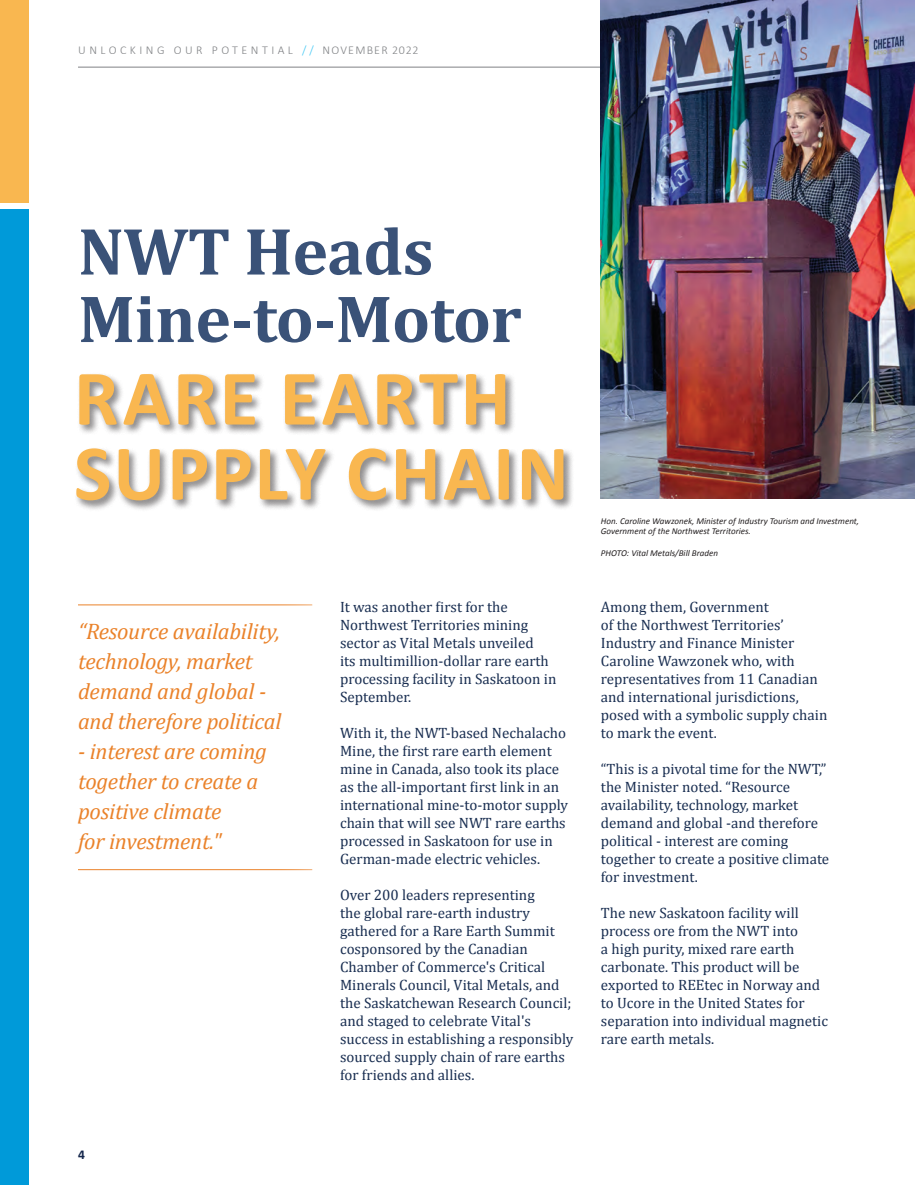
<style>
.page{position:relative;width:915px;height:1185px;background:#fff}
.page>*{position:absolute;margin:0;border:0;box-sizing:border-box;transform-origin:0 0}
.t1{font:700 79.5px/75px "Calibri";letter-spacing:.025em;color:#f9b750}
.t2{font:700 67.5px/67.5px "Cambria";letter-spacing:-.01em;color:#3a5278}
.t3{font:italic 22.5px/30px "Cambria";letter-spacing:-.01em;color:#ea822a}
.t4{font:15px/18px "Cambria";color:#192e51}
.t5{font:700 13.5px "Calibri";color:#15274c}
.t6{font:300 12px "Calibri";letter-spacing:.29em;color:#808285}
.t7{font:italic 9px/10.8px "Calibri";color:#231f20}
.s1{color:#40c7f4}
</style>
<div class="page">
<div style="left:0;top:209px;width:28px;height:976px;background:#009ad9"></div>
<div style="left:0;top:0;width:28px;height:202px;background:#f9b750"></div>
<hr style="left:78px;top:67px;width:836px;height:1px;background:#808285">
<img style="left:600px;top:0;width:314px;height:499px">
<hr style="left:78px;top:604px;width:234px;height:1px;background:#ea822a">
<hr style="left:78px;top:869px;width:234px;height:1px;background:#ea822a">
<div style="left:74px;top:372px;width:500px;height:139px;background:#231f20;opacity:.5"></div>
<p class="t6" style="left:78px;top:42px;width:342px">UNLOCKING OUR POTENTIAL <span class="s1">//</span> NOVEMBER 2022</p>
<h2 class="t2" style="left:78px;top:216px;width:445px">NWT Heads<br>Mine-to-Motor</h2>
<h1 class="t1" style="left:74px;top:358px;width:496px">RARE EARTH<br>SUPPLY CHAIN</h1>
<h3 class="t3" style="left:78px;top:616px;width:205px">“Resource availability, technology, market demand and global - and therefore political</h3>
<h3 class="t3" style="left:78px;top:736px;width:190px">- interest are coming together to create a positive climate<br>for investment."</h3>
<p class="t4" style="left:340px;top:598px;width:218px">It was another first for the<br>Northwest Territories mining sector as Vital Metals unveiled<br>its multimillion-dollar rare earth processing facility in Saskatoon in<br>September.</p>
<p class="t4" style="left:340px;top:724px;width:229px">With it, the NWT-based Nechalacho Mine, the first rare earth element mine in Canada, also took its place as the all-important first link in an international mine-to-motor supply chain that will see NWT rare earths processed in Saskatoon for use in German-made electric vehicles.</p>
<p class="t4" style="left:340px;top:886px;width:235px">Over 200 leaders representing<br>the global rare-earth industry gathered for a Rare Earth Summit cosponsored by the Canadian<br>Chamber of Commerce's Critical<br>Minerals Council, Vital Metals, and the Saskatchewan Research Council; and staged to celebrate Vital's success in establishing a responsibly sourced supply chain of rare earths for friends and allies.</p>
<p class="t7" style="left:600px;top:515px;width:259px">Hon. Caroline Wawzonek, Minister of Industry Tourism and Investment,<br>Government of the Northwest Territories.</p>
<p class="t7" style="left:600px;top:547px;width:118px">PHOTO: Vital Metals/Bill Braden</p>
<p class="t4" style="left:600px;top:598px;width:228px">Among them, Government<br>of the Northwest Territories’<br>Industry and Finance Minister<br>Caroline Wawzonek who, with representatives from 11 Canadian and international jurisdictions, posed with a symbolic supply chain to mark the event.</p>
<p class="t4" style="left:600px;top:760px;width:230px">“This is a pivotal time for the NWT,” the Minister noted. “Resource availability, technology, market demand and global -and therefore political - interest are coming together to create a positive climate for investment.</p>
<p class="t4" style="left:600px;top:904px;width:228px">The new Saskatoon facility will process ore from the NWT into<br>a high purity, mixed rare earth carbonate. This product will be exported to REEtec in Norway and to Ucore in the United States for separation into individual magnetic rare earth metals.</p>
<p class="t5" style="left:78px;top:1145px;width:8px">4</p>
</div>
